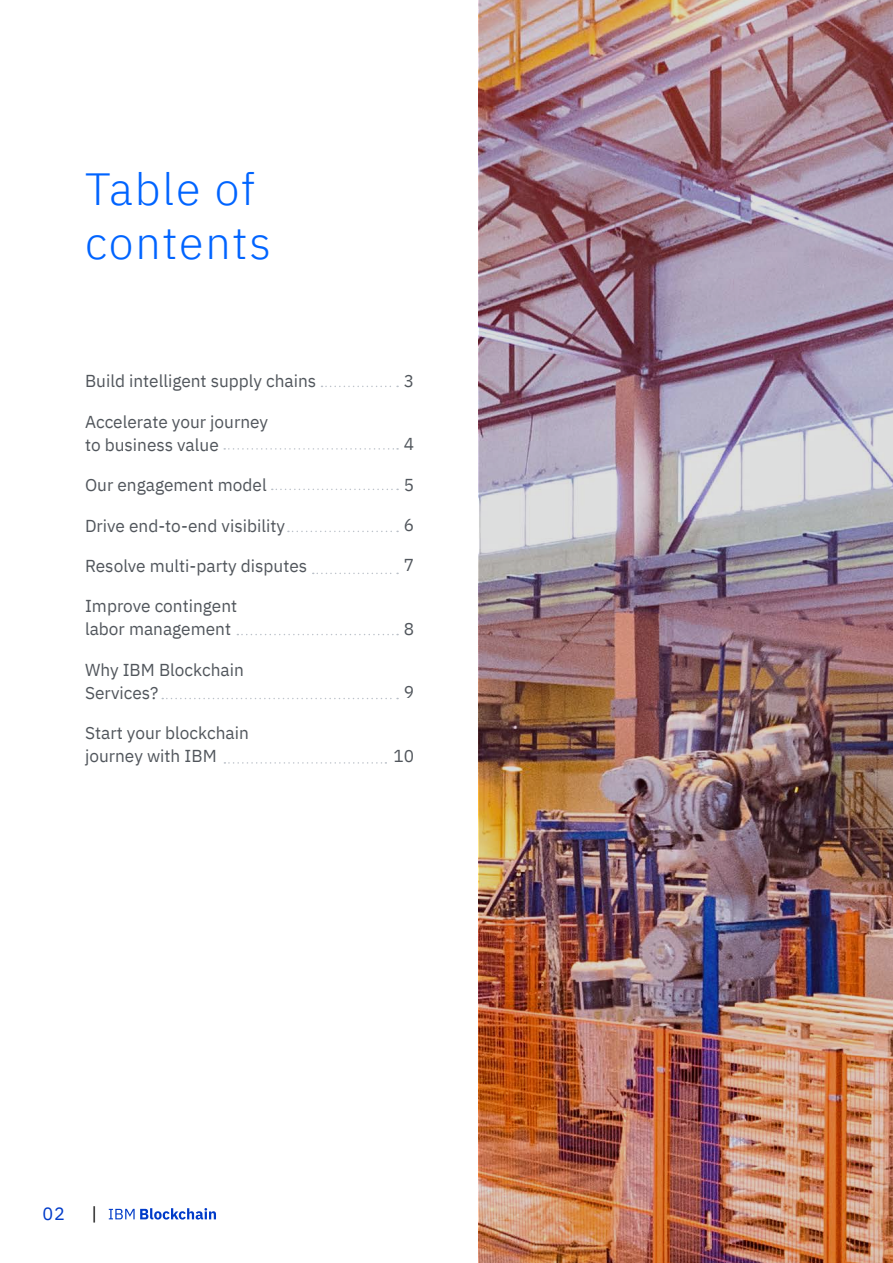
<style>
.page{position:relative;width:893px;height:1263px;background:#fff}
.page>*{position:absolute;margin:0;border:0;box-sizing:border-box;transform-origin:0 0}
.t1{font:300 45px/54px "IBM Plex Sans";letter-spacing:.04em;color:#0064ff}
.t2{font:18px "IBM Plex Sans";color:#003bc9}
.t3{font:18px "IBM Plex Sans";color:#000}
.t4{font:17.25px/23.2px "IBM Plex Sans";color:#51565c}
</style>
<div class="page">
<svg style="left:109px;top:1208px;width:107px;height:11px"></svg>
<img style="left:479px;top:0;width:414px;height:1263px">
<svg style="left:321px;top:386px;width:77px;height:1px"></svg>
<svg style="left:224px;top:448px;width:174px;height:2px"></svg>
<svg style="left:288px;top:531px;width:110px;height:1px"></svg>
<svg style="left:272px;top:489px;width:126px;height:1px"></svg>
<svg style="left:313px;top:573px;width:85px;height:1px"></svg>
<svg style="left:237px;top:634px;width:161px;height:1px"></svg>
<svg style="left:162px;top:698px;width:236px;height:1px"></svg>
<svg style="left:224px;top:762px;width:162px;height:2px"></svg>
<h1 class="t1" style="left:85px;top:158px;width:187px">Table of contents</h1>
<p class="t4" style="left:85px;top:368px;width:233px">Build intelligent supply chains</p>
<p class="t4" style="left:85px;top:409px;width:185px">Accelerate your journey to business value</p>
<p class="t4" style="left:85px;top:472px;width:183px">Our engagement model</p>
<p class="t4" style="left:85px;top:512px;width:201px">Drive end-to-end visibility</p>
<p class="t4" style="left:85px;top:553px;width:224px">Resolve multi-party disputes</p>
<p class="t4" style="left:85px;top:593px;width:154px">Improve contingent labor management</p>
<p class="t4" style="left:85px;top:656px;width:160px">Why IBM Blockchain<br>Services?</p>
<p class="t4" style="left:85px;top:720px;width:165px">Start your blockchain journey with IBM</p>
<p class="t4" style="left:404px;top:368px;width:12px">3</p>
<p class="t4" style="left:404px;top:431px;width:12px">4</p>
<p class="t4" style="left:404px;top:471px;width:12px">5</p>
<p class="t4" style="left:404px;top:512px;width:12px">6</p>
<p class="t4" style="left:404px;top:552px;width:12px">7</p>
<p class="t4" style="left:404px;top:615px;width:12px">8</p>
<p class="t4" style="left:404px;top:679px;width:12px">9</p>
<p class="t4" style="left:393px;top:742px;width:22px">10</p>
<p class="t2" style="left:43px;top:1200px;width:24px">02</p>
<p class="t3" style="left:92px;top:1200px;width:7px">|</p>
</div>
